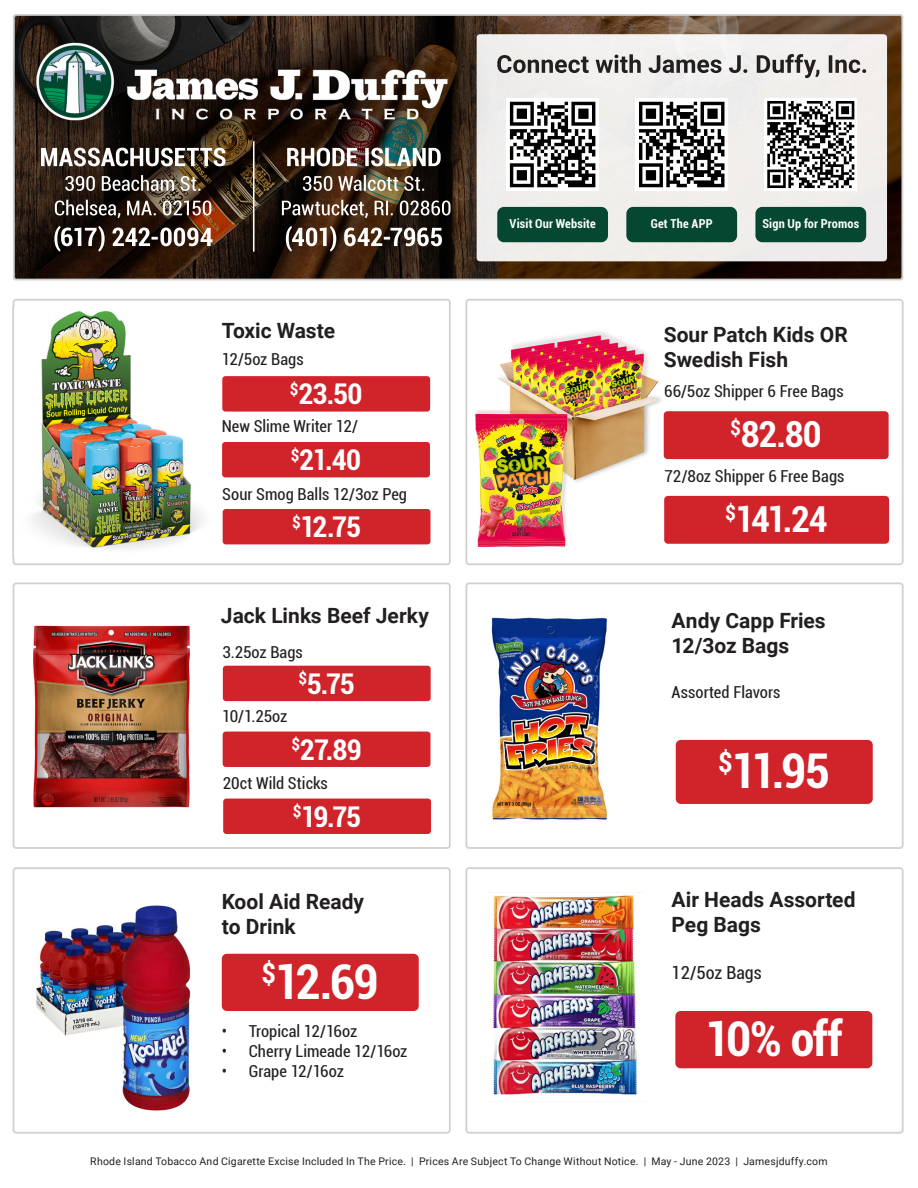
<style>
.page{position:relative;width:918px;height:1188px;background:#fff}
.page>*{position:absolute;margin:0;border:0;box-sizing:border-box;transform-origin:0 0}
.t1{font:700 condensed 48px "Roboto";letter-spacing:-.04em;color:#fff}
.t2{font:700 condensed 35.85px "Roboto";letter-spacing:-.035em;color:#fff}
.t3{font:700 condensed 28.65px "Roboto";letter-spacing:-.045em;color:#fff}
.t4{font:700 21px/25.2px "Roboto";color:#231f20}
.t5{font:condensed 18px "Roboto";color:#231f20}
.t6{font:condensed 16.5px "Roboto";color:#231f20}
.t7{font:700 condensed 12.3px "Roboto";letter-spacing:.015em;color:#fff}
.t8{font:10.5px "Roboto";letter-spacing:.02em;color:#231f20}
</style>
<div class="page">
<img style="left:12px;top:14px;width:892px;height:1120px">
<div style="left:497px;top:207px;width:111px;height:35px;background:#054730;border-radius:7px"></div>
<div style="left:755px;top:207px;width:111px;height:35px;background:#054730;border-radius:7px"></div>
<div style="left:626px;top:207px;width:111px;height:35px;background:#054730;border-radius:7px"></div>
<div style="left:506px;top:98px;width:93px;height:93px;background:linear-gradient(to right,#fff,#fff)"></div>
<svg style="left:510px;top:102px;width:85px;height:85px"></svg>
<svg style="left:636px;top:98px;width:92px;height:93px"></svg>
<svg style="left:639px;top:102px;width:85px;height:85px"></svg>
<div style="left:765px;top:98px;width:92px;height:93px;background:#fff"></div>
<svg style="left:767px;top:101px;width:87px;height:87px"></svg>
<svg style="left:497px;top:54px;width:369px;height:24px"></svg>
<div style="left:222px;top:954px;width:197px;height:57px;background:#d1232a;border-radius:5px"></div>
<svg style="left:54px;top:226px;width:158px;height:26px"></svg>
<svg style="left:55px;top:200px;width:156px;height:18px"></svg>
<svg style="left:65px;top:175px;width:135px;height:16px"></svg>
<svg style="left:41px;top:148px;width:185px;height:18px"></svg>
<svg style="left:286px;top:226px;width:156px;height:26px"></svg>
<svg style="left:282px;top:200px;width:169px;height:18px"></svg>
<svg style="left:303px;top:175px;width:121px;height:16px"></svg>
<img style="left:287px;top:148px;width:154px;height:18px">
<hr style="left:253px;top:141px;width:2px;height:111px;background:#fff">
<div style="left:676px;top:740px;width:197px;height:64px;background:#d1232a;border-radius:5px"></div>
<div style="left:675px;top:1011px;width:197px;height:57px;background:#d1232a;border-radius:5px"></div>
<div style="left:664px;top:411px;width:225px;height:48px;background:#d1232a;border-radius:4px"></div>
<div style="left:664px;top:496px;width:225px;height:48px;background:#d1232a;border-radius:4px"></div>
<div style="left:222px;top:376px;width:208px;height:36px;background:#d1232a;border-radius:3px"></div>
<div style="left:222px;top:442px;width:208px;height:35px;background:#d1232a;border-radius:3px"></div>
<div style="left:223px;top:509px;width:208px;height:35px;background:#d1232a;border-radius:3px"></div>
<div style="left:223px;top:666px;width:208px;height:35px;background:#d1232a;border-radius:3px"></div>
<div style="left:223px;top:732px;width:208px;height:35px;background:#d1232a;border-radius:3px"></div>
<div style="left:223px;top:799px;width:208px;height:35px;background:#d1232a;border-radius:3px"></div>
<p class="t4" style="left:222px;top:317px;width:115px">Toxic Waste</p>
<p class="t6" style="left:222px;top:348px;width:83px">12/5oz Bags</p>
<p class="t3" style="left:290px;top:374px;width:74px"><sup>$</sup>23.50</p>
<p class="t6" style="left:222px;top:415px;width:138px">New Slime Writer 12/</p>
<p class="t3" style="left:291px;top:440px;width:72px"><sup>$</sup>21.40</p>
<p class="t6" style="left:222px;top:483px;width:186px">Sour Smog Balls 12/3oz Peg</p>
<p class="t3" style="left:292px;top:507px;width:70px"><sup>$</sup>12.75</p>
<p class="t7" style="left:510px;top:215px;width:88px">Visit Our Website</p>
<p class="t7" style="left:651px;top:215px;width:63px">Get The APP</p>
<p class="t7" style="left:762px;top:215px;width:98px">Sign Up for Promos</p>
<p class="t4" style="left:664px;top:321px;width:186px">Sour Patch Kids OR</p>
<p class="t4" style="left:664px;top:346px;width:126px">Swedish Fish</p>
<p class="t6" style="left:664px;top:379px;width:181px">66/5oz Shipper 6 Free Bags</p>
<p class="t2" style="left:730px;top:409px;width:93px"><sup>$</sup>82.80</p>
<p class="t6" style="left:665px;top:465px;width:181px">72/8oz Shipper 6 Free Bags</p>
<p class="t2" style="left:725px;top:494px;width:104px"><sup>$</sup>141.24</p>
<p class="t4" style="left:221px;top:602px;width:210px">Jack Links Beef Jerky</p>
<p class="t4" style="left:672px;top:607px;width:156px">Andy Capp Fries<br>12/3oz Bags</p>
<p class="t6" style="left:672px;top:681px;width:110px">Assorted Flavors</p>
<p class="t6" style="left:222px;top:641px;width:82px">3.25oz Bags</p>
<p class="t3" style="left:299px;top:664px;width:58px"><sup>$</sup>5.75</p>
<p class="t6" style="left:222px;top:704px;width:67px">10/1.25oz</p>
<p class="t3" style="left:291px;top:729px;width:72px"><sup>$</sup>27.89</p>
<p class="t6" style="left:223px;top:772px;width:107px">20ct Wild Sticks</p>
<p class="t3" style="left:293px;top:796px;width:70px"><sup>$</sup>19.75</p>
<p class="t1" style="left:718px;top:737px;width:113px"><sup>$</sup>11.95</p>
<p class="t4" style="left:222px;top:888px;width:144px">Kool Aid Ready to Drink</p>
<p class="t1" style="left:262px;top:948px;width:118px"><sup>$</sup>12.69</p>
<p class="t6" style="left:222px;top:1020px;width:137px">• Tropical 12/16oz</p>
<p class="t6" style="left:222px;top:1040px;width:187px">• Cherry Limeade 12/16oz</p>
<p class="t6" style="left:222px;top:1060px;width:124px">• Grape 12/16oz</p>
<p class="t4" style="left:672px;top:886px;width:185px">Air Heads Assorted</p>
<p class="t4" style="left:672px;top:911px;width:91px">Peg Bags</p>
<p class="t5" style="left:672px;top:960px;width:92px">12/5oz Bags</p>
<p class="t1" style="left:705px;top:1005px;width:139px">10% off</p>
<p class="t8" style="left:90px;top:1154px;width:739px">Rhode Island Tobacco And Cigarette Excise Included In The Price. | Prices Are Subject To Change Without Notice. | May - June 2023 | Jamesjduffy.com</p>
</div>
